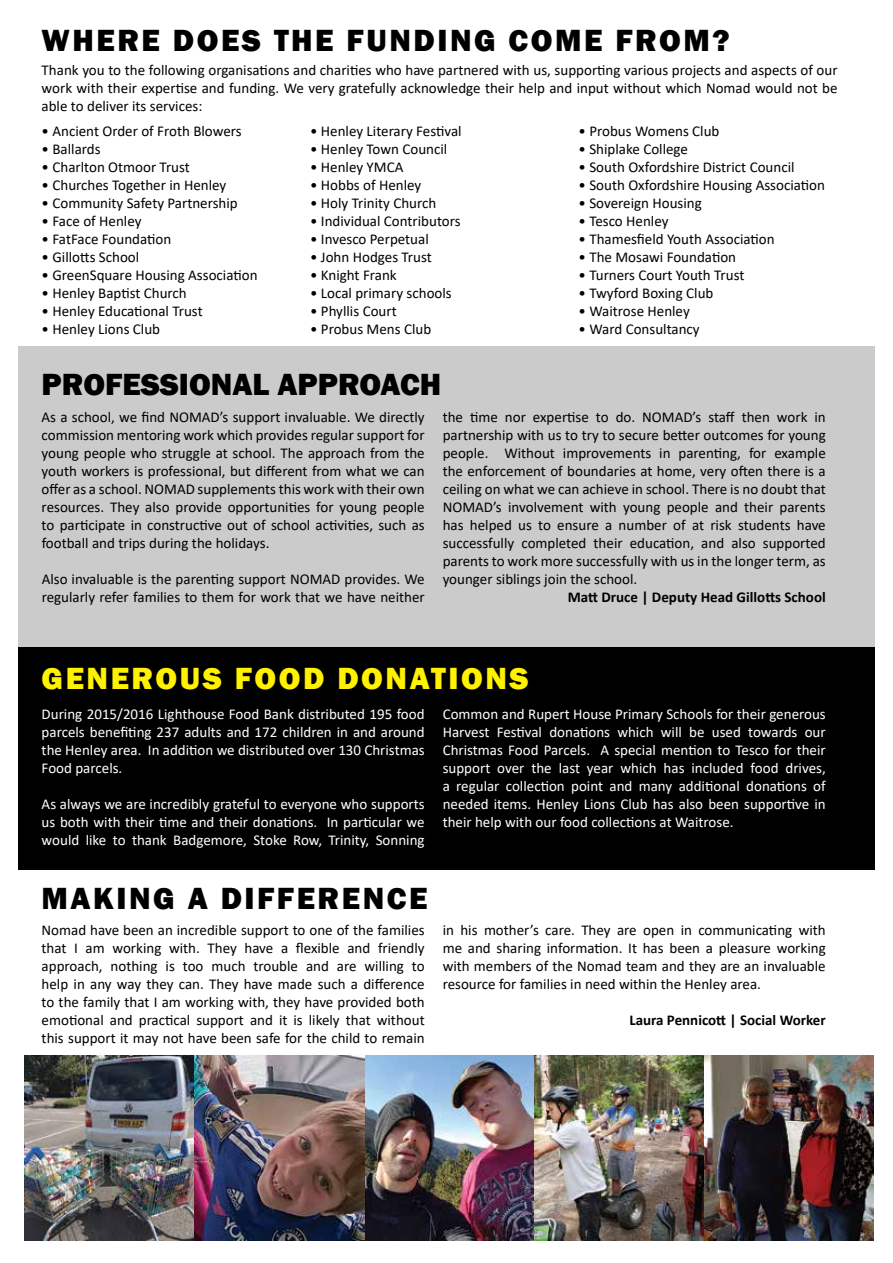
<style>
.page{position:relative;width:893px;height:1263px;background:#fff}
.page>*{position:absolute;margin:0;border:0;box-sizing:border-box;transform-origin:0 0}
.t1{font:800 31.5px "Franklin Gothic";letter-spacing:.08em;color:#000}
.t2{font:800 31.5px "Franklin Gothic";letter-spacing:.08em;color:#fff200}
.t3{font:800 31.5px "Franklin Gothic";color:#000}
.t4{font:15px/18px "Calibri";color:#000;text-align:justify}
.t5{font:15px/18px "Calibri";color:#fff;text-align:justify}
.t6{font:700 15px "Calibri";color:#000}
</style>
<div class="page">
<img style="left:24px;top:1056px;width:850px;height:185px">
<div style="left:18px;top:347px;width:856px;height:319px;background:#cccbcb"></div>
<div style="left:18px;top:647px;width:856px;height:223px;background:#000"></div>
<img style="left:24px;top:1123px;width:170px;height:118px">
<h1 class="t1" style="left:42px;top:20px;width:690px">WHERE DOES THE FUNDING COME FROM?</h1>
<p class="t4" style="left:42px;top:60px;width:797px">Thank you to the following organisations and charities who have partnered with us, supporting various projects and aspects of our work with their expertise and funding. We very gratefully acknowledge their help and input without which Nomad would not be able to deliver its services:</p>
<p class="t4" style="left:42px;top:122px;width:202px">• Ancient Order of Froth Blowers</p>
<p class="t4" style="left:42px;top:140px;width:61px">• Ballards</p>
<p class="t4" style="left:42px;top:158px;width:150px">• Charlton Otmoor Trust</p>
<p class="t4" style="left:42px;top:176px;width:186px">• Churches Together in Henley</p>
<p class="t4" style="left:42px;top:194px;width:198px">• Community Safety Partnership</p>
<p class="t4" style="left:42px;top:212px;width:101px">• Face of Henley</p>
<p class="t4" style="left:42px;top:230px;width:131px">• FatFace Foundation</p>
<p class="t4" style="left:42px;top:248px;width:99px">• Gillotts School</p>
<p class="t4" style="left:42px;top:266px;width:217px">• GreenSquare Housing Association</p>
<p class="t4" style="left:42px;top:284px;width:147px">• Henley Baptist Church</p>
<p class="t4" style="left:42px;top:302px;width:163px">• Henley Educational Trust</p>
<p class="t4" style="left:42px;top:320px;width:120px">• Henley Lions Club</p>
<p class="t4" style="left:310px;top:122px;width:153px">• Henley Literary Festival</p>
<p class="t4" style="left:310px;top:140px;width:139px">• Henley Town Council</p>
<p class="t4" style="left:310px;top:158px;width:95px">• Henley YMCA</p>
<p class="t4" style="left:310px;top:176px;width:113px">• Hobbs of Henley</p>
<p class="t4" style="left:310px;top:194px;width:128px">• Holy Trinity Church</p>
<p class="t4" style="left:310px;top:212px;width:152px">• Individual Contributors</p>
<p class="t4" style="left:310px;top:230px;width:120px">• Invesco Perpetual</p>
<p class="t4" style="left:310px;top:248px;width:123px">• John Hodges Trust</p>
<p class="t4" style="left:310px;top:266px;width:88px">• Knight Frank</p>
<p class="t4" style="left:310px;top:284px;width:143px">• Local primary schools</p>
<p class="t4" style="left:310px;top:302px;width:88px">• Phyllis Court</p>
<p class="t4" style="left:310px;top:320px;width:123px">• Probus Mens Club</p>
<h1 class="t3" style="left:42px;top:364px;width:401px">PROFESSIONAL APPROACH</h1>
<p class="t4" style="left:579px;top:122px;width:142px">• Probus Womens Club</p>
<p class="t4" style="left:579px;top:140px;width:111px">• Shiplake College</p>
<p class="t4" style="left:579px;top:158px;width:218px">• South Oxfordshire District Council</p>
<p class="t4" style="left:579px;top:176px;width:248px">• South Oxfordshire Housing Association</p>
<p class="t4" style="left:579px;top:194px;width:125px">• Sovereign Housing</p>
<p class="t4" style="left:579px;top:212px;width:91px">• Tesco Henley</p>
<p class="t4" style="left:579px;top:230px;width:198px">• Thamesfield Youth Association</p>
<p class="t4" style="left:579px;top:248px;width:159px">• The Mosawi Foundation</p>
<p class="t4" style="left:579px;top:266px;width:167px">• Turners Court Youth Trust</p>
<p class="t4" style="left:579px;top:284px;width:136px">• Twyford Boxing Club</p>
<p class="t4" style="left:579px;top:302px;width:113px">• Waitrose Henley</p>
<p class="t4" style="left:579px;top:320px;width:123px">• Ward Consultancy</p>
<p class="t4" style="left:42px;top:408px;width:385px">As a school, we find NOMAD’s support invaluable. We directly commission mentoring work which provides regular support for young people who struggle at school. The approach from the youth workers is professional, but different from what we can offer as a school. NOMAD supplements this work with their own resources. They also provide opportunities for young people to participate in constructive out of school activities, such as football and trips during the holidays.</p>
<p class="t4" style="left:42px;top:570px;width:385px">Also invaluable is the parenting support NOMAD provides. We regularly refer families to them for work that we have neither</p>
<p class="t4" style="left:443px;top:408px;width:385px">the time nor expertise to do. NOMAD’s staff then work in partnership with us to try to secure better outcomes for young people. Without improvements in parenting, for example the enforcement of boundaries at home, very often there is a ceiling on what we can achieve in school. There is no doubt that NOMAD’s involvement with young people and their parents has helped us to ensure a number of at risk students have successfully completed their education, and also supported parents to work more successfully with us in the longer term, as younger siblings join the school.</p>
<p class="t6" style="left:568px;top:587px;width:259px">Matt Druce | Deputy Head Gillotts School</p>
<h1 class="t2" style="left:42px;top:658px;width:488px">GENEROUS FOOD DONATIONS</h1>
<p class="t5" style="left:42px;top:704px;width:385px">During 2015/2016 Lighthouse Food Bank distributed 195 food parcels benefiting 237 adults and 172 children in and around the Henley area. In addition we distributed over 130 Christmas Food parcels.</p>
<p class="t5" style="left:42px;top:794px;width:385px">As always we are incredibly grateful to everyone who supports us both with their time and their donations. In particular we would like to thank Badgemore, Stoke Row, Trinity, Sonning</p>
<p class="t5" style="left:443px;top:704px;width:385px">Common and Rupert House Primary Schools for their generous Harvest Festival donations which will be used towards our Christmas Food Parcels. A special mention to Tesco for their support over the last year which has included food drives, a regular collection point and many additional donations of needed items. Henley Lions Club has also been supportive in their help with our food collections at Waitrose.</p>
<h1 class="t1" style="left:42px;top:878px;width:387px">MAKING A DIFFERENCE</h1>
<p class="t4" style="left:42px;top:920px;width:385px">Nomad have been an incredible support to one of the families that I am working with. They have a flexible and friendly approach, nothing is too much trouble and are willing to help in any way they can. They have made such a difference to the family that I am working with, they have provided both emotional and practical support and it is likely that without this support it may not have been safe for the child to remain</p>
<p class="t4" style="left:443px;top:920px;width:385px">in his mother’s care. They are open in communicating with me and sharing information. It has been a pleasure working with members of the Nomad team and they are an invaluable resource for families in need within the Henley area.</p>
<p class="t6" style="left:629px;top:1009px;width:198px">Laura Pennicott | Social Worker</p>
</div>
